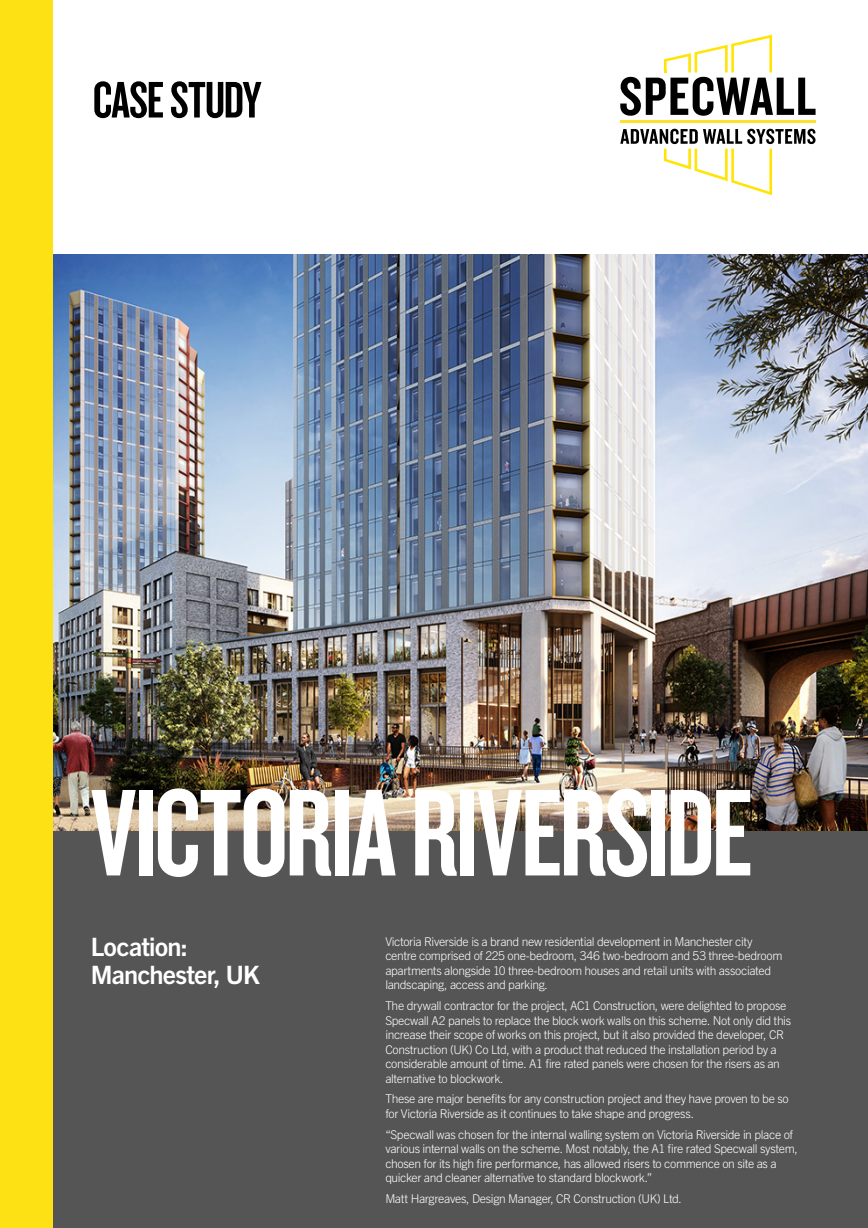
<style>
.page{position:relative;width:868px;height:1228px;background:#fff}
.page>*{position:absolute;margin:0;border:0;box-sizing:border-box;transform-origin:0 0}
.t1{font:128.28px "Knockout HTF48 Featherweight";letter-spacing:-.02em;color:#fff}
.t2{font:53.38px "Knockout HTF48 Featherweight";letter-spacing:-.015em;color:#000}
.t3{font:700 25.38px/28.1px "Trade Gothic Next LT Pro";letter-spacing:-.03em;color:#fff}
.t4{font:300 12.11px/14.5px "Trade Gothic Next LT Pro";letter-spacing:-.03em;color:#fff}
</style>
<div class="page">
<div style="left:0;top:727px;width:868px;height:500px;background:#565555"></div>
<img style="left:53px;top:254px;width:815px;height:576px">
<hr style="left:620px;top:121px;width:196px;height:2px;background:#fee128">
<svg style="left:620px;top:129px;width:196px;height:66px"></svg>
<svg style="left:620px;top:35px;width:196px;height:81px"></svg>
<div style="left:0;top:0;width:53px;height:1227px;background:#fee115"></div>
<h2 class="t2" style="left:93px;top:73px;width:170px">CASE STUDY</h2>
<h1 class="t1" style="left:91px;top:768px;width:664px">VICTORIA RIVERSIDE</h1>
<h3 class="t3" style="left:91px;top:931px;width:171px">Location:<br>Manchester, UK</h3>
<p class="t4" style="left:385px;top:933px;width:399px">Victoria Riverside is a brand new residential development in Manchester city centre comprised of 225 one-bedroom, 346 two-bedroom and 53 three-bedroom apartments alongside 10 three-bedroom houses and retail units with associated landscaping, access and parking.</p>
<p class="t4" style="left:385px;top:997px;width:407px">The drywall contractor for the project, AC1 Construction, were delighted to propose Specwall A2 panels to replace the block work walls on this scheme. Not only did this increase their scope of works on this project, but it also provided the developer, CR Construction (UK) Co Ltd, with a product that reduced the installation period by a considerable amount of time. A1 fire rated panels were chosen for the risers as an alternative to blockwork.</p>
<p class="t4" style="left:385px;top:1090px;width:405px">These are major benefits for any construction project and they have proven to be so for Victoria Riverside as it continues to take shape and progress.</p>
<p class="t4" style="left:385px;top:1126px;width:414px">“Specwall was chosen for the internal walling system on Victoria Riverside in place of various internal walls on the scheme. Most notably, the A1 fire rated Specwall system, chosen for its high fire performance, has allowed risers to commence on site as a quicker and cleaner alternative to standard blockwork.”</p>
<p class="t4" style="left:385px;top:1190px;width:298px">Matt Hargreaves, Design Manager, CR Construction (UK) Ltd.</p>
</div>
